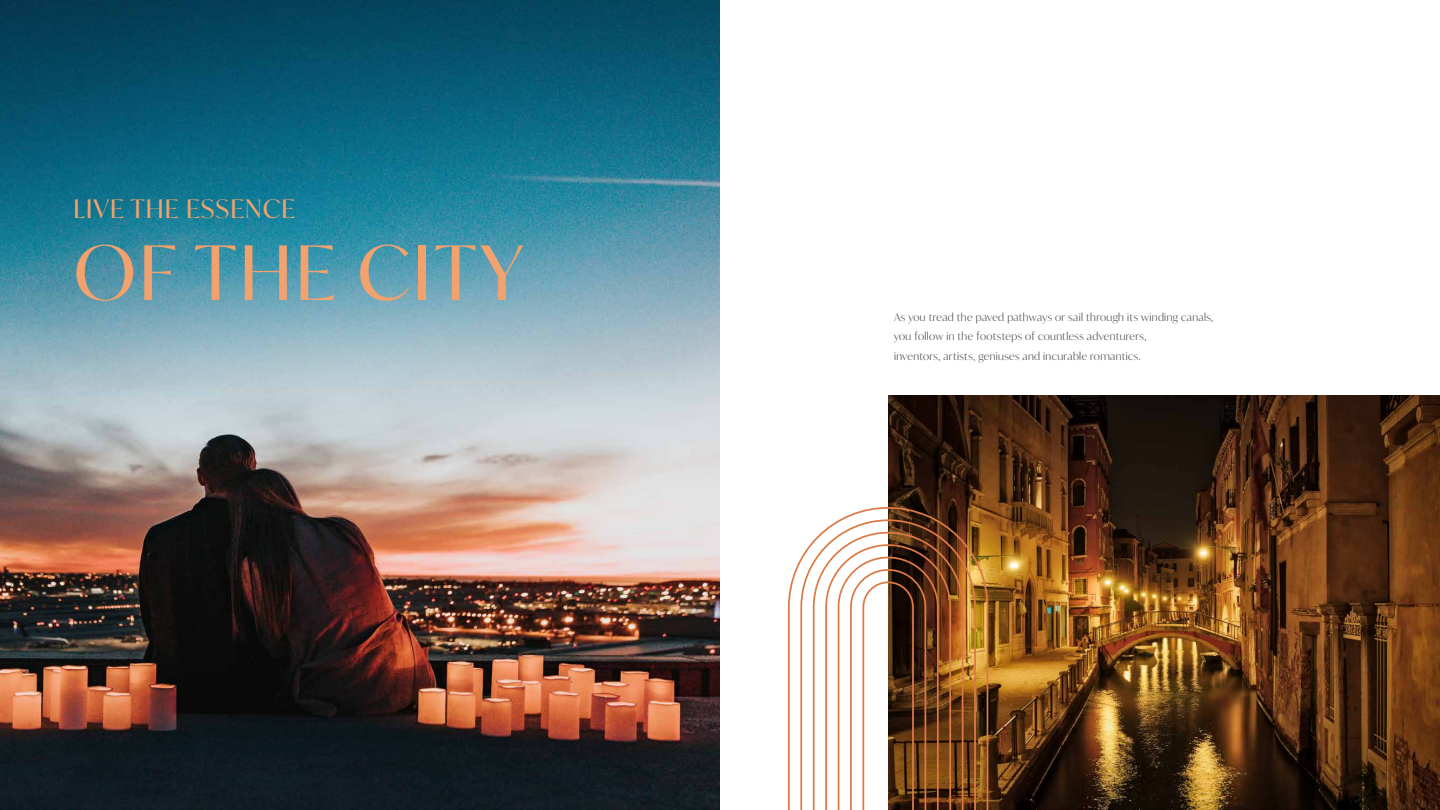
<style>
.page{position:relative;width:1440px;height:810px;background:#fff}
.page>*{position:absolute;margin:0;border:0;box-sizing:border-box;transform-origin:0 0}
.t1{font:75px "Ivy Mode";letter-spacing:.04em;color:#f3a26d}
.t2{font:25.5px "Ivy Mode";letter-spacing:.04em;color:#f3a26d}
.t3{font:300 10.5px/19.5px "Ivy Mode";letter-spacing:.035em;color:#414042}
</style>
<div class="page">
<img style="left:888px;top:396px;width:552px;height:414px">
<img style="left:788px;top:506px;width:201px;height:304px">
<img style="left:0;top:0;width:720px;height:810px">
<h2 class="t2" style="left:74px;top:191px;width:223px">LIVE THE ESSENCE</h2>
<h1 class="t1" style="left:74px;top:222px;width:452px">OF THE CITY</h1>
<p class="t3" style="left:894px;top:307px;width:321px">As you tread the paved pathways or sail through its winding canals, you follow in the footsteps of countless adventurers,<br>inventors, artists, geniuses and incurable romantics.</p>
</div>
